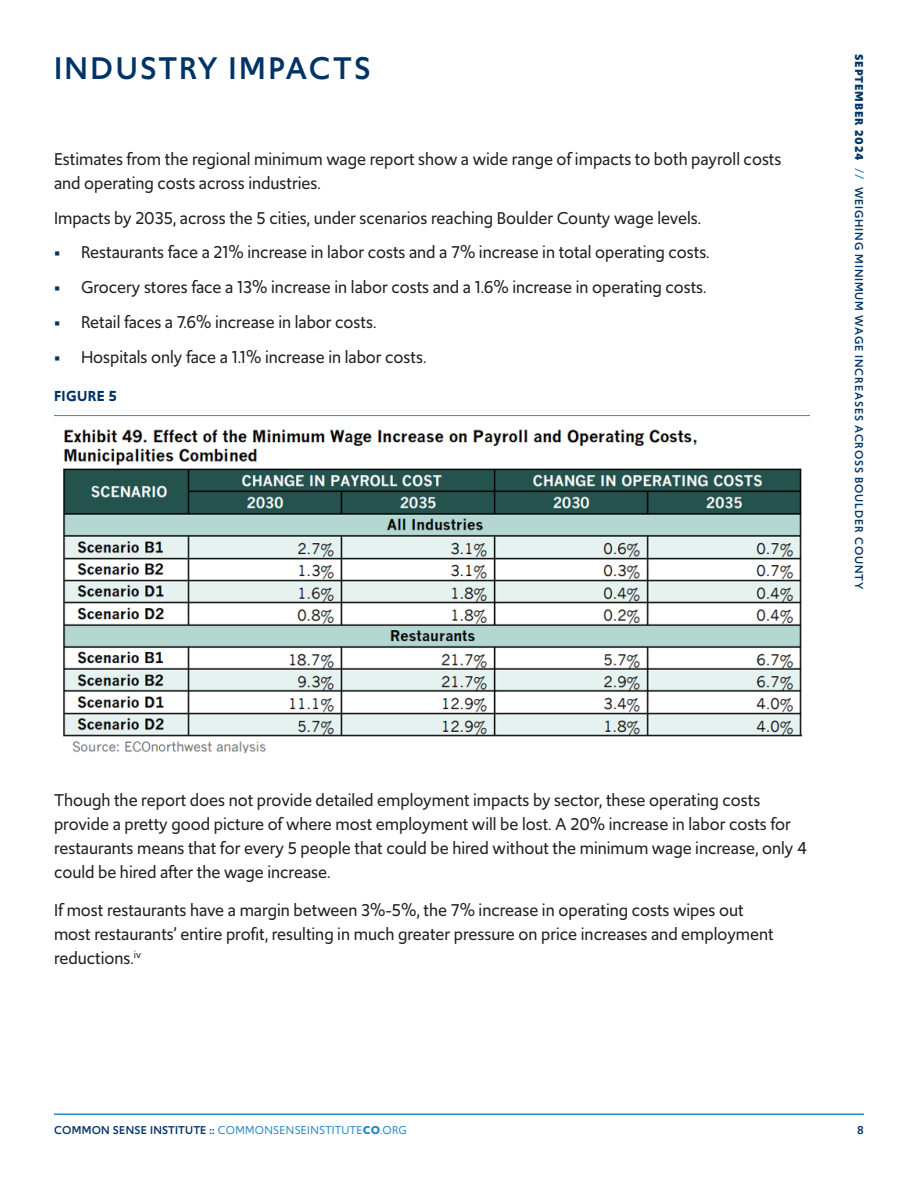
<style>
.page{position:relative;width:918px;height:1188px;background:#fff}
.page>*{position:absolute;margin:0;border:0;box-sizing:border-box;transform-origin:0 0}
.t1{font:500 33px "Upgrade";letter-spacing:.07em;color:#036}
.t2{font:18px/24px "Upgrade";color:#231f20}
.Figure_Label{font:600 15.3px "Upgrade";letter-spacing:.025em;color:#036}
.t3{font:500 12px "Upgrade";letter-spacing:.075em;color:#036}
.t4{font:12px "Upgrade";letter-spacing:.025em;color:#298dc2}
.s1{font-weight:700;color:#036}
.s2{font-weight:700}
.s3{color:#298dc2}
.s4{font-weight:500;color:#036}
</style>
<div class="page">
<hr style="left:54px;top:1113px;width:810px;height:2px;background:#298dc2">
<img style="left:63px;top:429px;width:740px;height:324px">
<hr style="left:54px;top:415px;width:756px;height:1px;background:#298dc2">
<p class="t1" style="left:54px;top:46px;width:318px">INDUSTRY IMPACTS</p>
<p class="t2" style="left:54px;top:147px;width:729px">Estimates from the regional minimum wage report show a wide range of impacts to both payroll costs and operating costs across industries.</p>
<p class="t2" style="left:54px;top:206px;width:649px">Impacts by 2035, across the 5 cities, under scenarios reaching Boulder County wage levels.</p>
<p class="t2" style="left:54px;top:240px;width:657px"><span class="s1">•</span> Restaurants face a 21% increase in labor costs and a 7% increase in total operating costs.</p>
<p class="t2" style="left:54px;top:275px;width:654px"><span class="s1">•</span> Grocery stores face a 13% increase in labor costs and a 1.6% increase in operating costs.</p>
<p class="t2" style="left:54px;top:310px;width:324px"><span class="s1">•</span> Retail faces a 7.6% increase in labor costs.</p>
<p class="t2" style="left:54px;top:345px;width:374px"><span class="s1">•</span> Hospitals only face a 1.1% increase in labor costs.</p>
<p class="Figure_Label" style="left:54px;top:386px;width:65px">FIGURE 5</p>
<p class="t3" style="left:867px;top:54px;width:537px;rotate:90deg"><span class="s2">SEPTEMBER 2024</span> <span class="s3">//</span> WEIGHING MINIMUM WAGE INCREASES ACROSS BOULDER COUNTY</p>
<p class="t2" style="left:54px;top:788px;width:755px">Though the report does not provide detailed employment impacts by sector, these operating costs provide a pretty good picture of where most employment will be lost. A 20% increase in labor costs for restaurants means that for every 5 people that could be hired without the minimum wage increase, only 4 could be hired after the wage increase.</p>
<p class="t2" style="left:54px;top:898px;width:721px">If most restaurants have a margin between 3%-5%, the 7% increase in operating costs wipes out most restaurants’ entire profit, resulting in much greater pressure on price increases and employment reductions.<sup>iv</sup></p>
<p class="t4" style="left:54px;top:1122px;width:354px"><span class="s4">COMMON SENSE INSTITUTE ::</span> COMMONSENSEINSTITUTE<span class="s2">CO</span>.ORG</p>
<p class="t3" style="left:857px;top:1122px;width:8px">8</p>
</div>
